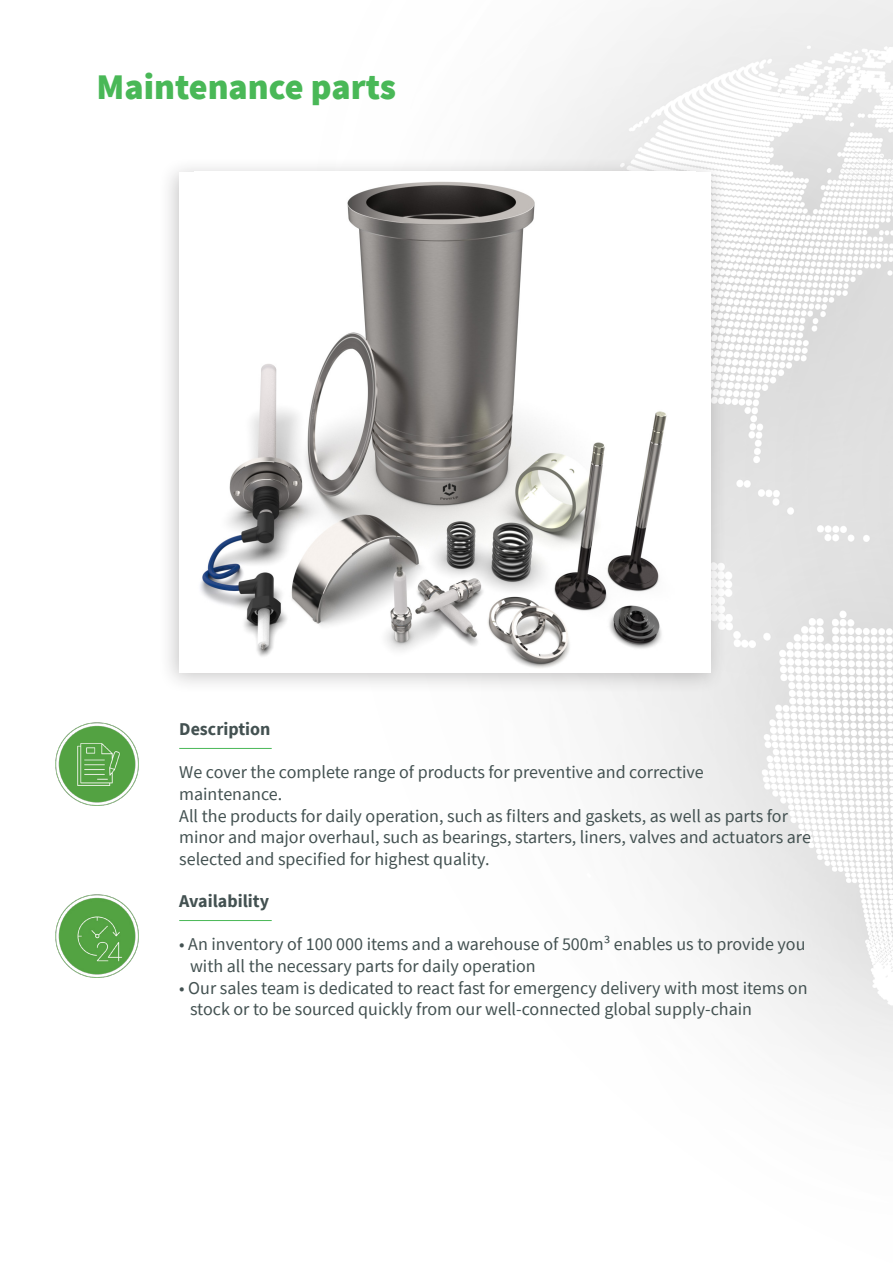
<style>
.page{position:relative;width:893px;height:1263px;background:#fff}
.page>*{position:absolute;margin:0;border:0;box-sizing:border-box;transform-origin:0 0}
.t1{font:900 36px "Source Sans Pro";color:#49b857}
.t2{font:18px/21.6px "Source Sans Pro";color:#435151}
.t3{font:700 18px "Source Sans Pro";color:#435151}
</style>
<div class="page">
<img style="left:180px;top:0;width:713px;height:1086px">
<img style="left:55px;top:722px;width:84px;height:84px">
<img style="left:55px;top:894px;width:84px;height:84px">
<div style="left:158px;top:156px;width:569px;height:538px;background:#231f20;opacity:.25"></div>
<div style="left:179px;top:172px;width:532px;height:501px;background:#fff"></div>
<img style="left:200px;top:181px;width:467px;height:487px">
<hr style="left:179px;top:748px;width:93px;height:1px;background:#49b857">
<hr style="left:179px;top:920px;width:93px;height:1px;background:#49b857">
<p class="t1" style="left:97px;top:63px;width:301px">Maintenance parts</p>
<p class="t3" style="left:179px;top:717px;width:93px">Description</p>
<p class="t2" style="left:179px;top:761px;width:526px">We cover the complete range of products for preventive and corrective</p>
<p class="t2" style="left:179px;top:783px;width:105px">maintenance.</p>
<p class="t2" style="left:179px;top:805px;width:633px">All the products for daily operation, such as filters and gaskets, as well as parts for minor and major overhaul, such as bearings, starters, liners, valves and actuators are selected and specified for highest quality.</p>
<p class="t3" style="left:179px;top:889px;width:91px">Availability</p>
<p class="t2" style="left:179px;top:933px;width:628px">• An inventory of 100 000 items and a warehouse of 500m³ enables us to provide you</p>
<p class="t2" style="left:190px;top:955px;width:347px">with all the necessary parts for daily operation</p>
<p class="t2" style="left:179px;top:977px;width:630px">• Our sales team is dedicated to react fast for emergency delivery with most items on</p>
<p class="t2" style="left:190px;top:998px;width:563px">stock or to be sourced quickly from our well-connected global supply-chain</p>
</div>
